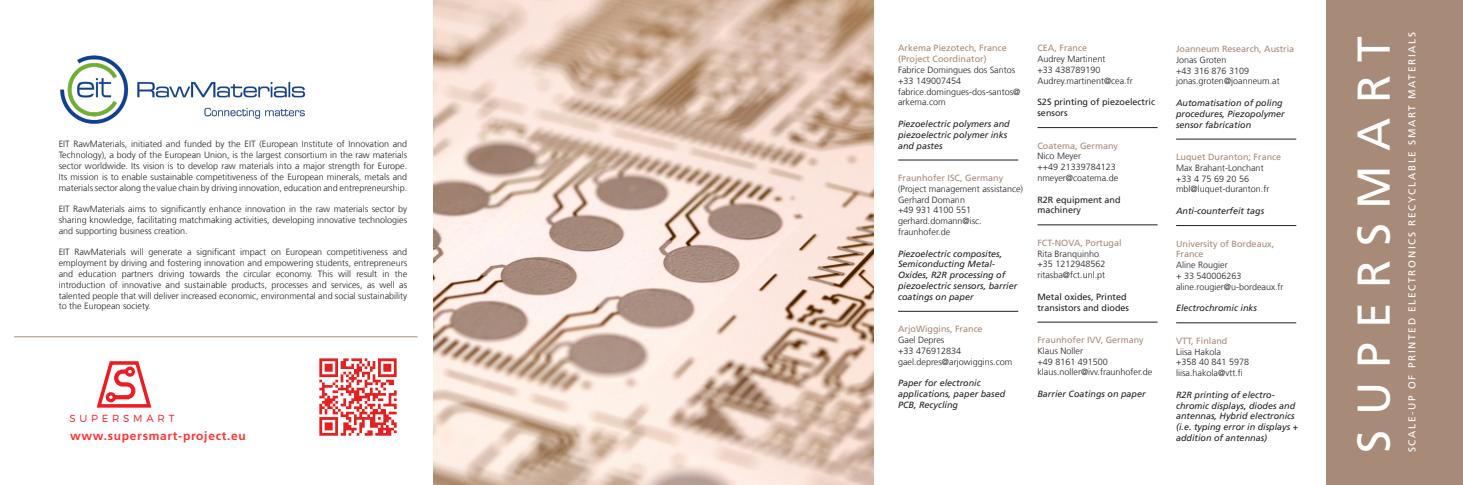
<style>
.page{position:relative;width:1463px;height:485px;background:#fff}
.page>*{position:absolute;margin:0;border:0;box-sizing:border-box;transform-origin:0 0}
.t1{font:46px "Frutiger LT Com";letter-spacing:.31em;color:#fff}
.t2{font:700 12px "Frutiger LT Com";letter-spacing:.06em;color:#f33}
.t3{font:300 10.2px "Montserrat";letter-spacing:.37em;color:#ec1c24}
.t4{font:10px "Frutiger LT Com";letter-spacing:.17em;color:#fff}
.Fließtext{font:300 9px/10.8px "Frutiger LT Com";color:#231f20;text-align:justify}
.Fließtext-2{font:italic 9px/10.8px "Frutiger LT Com";color:#231f20}
.Fließtext-3{font:9px/10.8px "Frutiger LT Com";color:#a78a78}
.Fließtext-4{font:9px/10.8px "Frutiger LT Com";color:#231f20}
</style>
<div class="page">
<img style="left:434px;top:0;width:439px;height:485px">
<div style="left:1327px;top:0;width:136px;height:485px;background:#a78a78"></div>
<hr style="left:898px;top:160px;width:120px;height:1px;background:#231f20">
<hr style="left:898px;top:311px;width:120px;height:1px;background:#231f20">
<hr style="left:1037px;top:127px;width:120px;height:1px;background:#231f20">
<hr style="left:1037px;top:225px;width:120px;height:1px;background:#231f20">
<hr style="left:1037px;top:322px;width:120px;height:1px;background:#231f20">
<hr style="left:1176px;top:139px;width:120px;height:1px;background:#231f20">
<hr style="left:1176px;top:225px;width:120px;height:1px;background:#231f20">
<hr style="left:1176px;top:322px;width:120px;height:1px;background:#231f20">
<img style="left:60px;top:55px;width:245px;height:69px">
<hr style="left:14px;top:336px;width:404px;height:1px;background:#ab8b7c">
<img style="left:319px;top:358px;width:78px;height:78px">
<svg style="left:96px;top:361px;width:56px;height:47px"></svg>
<div style="left:107px;top:394px;width:7px;height:6px;background:#fff;border-radius:50%"></div>
<div style="left:106px;top:392px;width:10px;height:10px;border:3px solid #ec1c24;border-radius:50%"></div>
<div style="left:125px;top:366px;width:10px;height:11px;border:3px solid #ec1c24;border-radius:50%"></div>
<p class="Fließtext" style="left:59px;top:139px;width:350px">EIT RawMaterials, initiated and funded by the EIT (European Institute of Innovation and Technology), a body of the European Union, is the largest consortium in the raw materials sector worldwide. Its vision is to develop raw materials into a major strength for Europe.<br>Its mission is to enable sustainable competitiveness of the European minerals, metals and materials sector along the value chain by driving innovation, education and entrepreneurship.</p>
<p class="Fließtext" style="left:59px;top:204px;width:350px">EIT RawMaterials aims to significantly enhance innovation in the raw materials sector by sharing knowledge, facilitating matchmaking activities, developing innovative technologies and supporting business creation.</p>
<p class="Fließtext" style="left:59px;top:247px;width:350px">EIT RawMaterials will generate a significant impact on European competitiveness and employment by driving and fostering innovation and empowering students, entrepreneurs and education partners driving towards the circular economy. This will result in the introduction of innovative and sustainable products, processes and services, as well as talented people that will deliver increased economic, environmental and social sustainability to the European society.</p>
<p class="t3" style="left:69px;top:412px;width:106px">SUPERSMART</p>
<p class="t2" style="left:70px;top:429px;width:177px">www.supersmart-project.eu</p>
<p class="Fließtext-3" style="left:898px;top:43px;width:110px">Arkema Piezotech, France</p>
<p class="Fließtext-3" style="left:898px;top:54px;width:90px">(Project Coordinator)</p>
<p class="Fließtext" style="left:898px;top:64px;width:119px">Fabrice Domingues dos Santos</p>
<p class="Fließtext" style="left:898px;top:75px;width:64px">+33 149007454</p>
<p class="Fließtext" style="left:898px;top:86px;width:124px">fabrice.domingues-dos-santos@ arkema.com</p>
<p class="Fließtext-2" style="left:898px;top:118px;width:113px">Piezoelectric polymers and piezoelectric polymer inks and pastes</p>
<p class="Fließtext-3" style="left:898px;top:172px;width:107px">Fraunhofer ISC, Germany</p>
<p class="Fließtext" style="left:898px;top:183px;width:126px">(Project management assistance)</p>
<p class="Fließtext" style="left:898px;top:194px;width:68px">Gerhard Domann</p>
<p class="Fließtext" style="left:898px;top:205px;width:74px">+49 931 4100 551</p>
<p class="Fließtext" style="left:898px;top:216px;width:85px">gerhard.domann@isc. fraunhofer.de</p>
<p class="Fließtext-2" style="left:898px;top:248px;width:121px">Piezoelectric composites,<br>Semiconducting Metal-<br>Oxides, R2R processing of piezoelectric sensors, barrier coatings on paper</p>
<p class="Fließtext-3" style="left:898px;top:324px;width:86px">ArjoWiggins, France</p>
<p class="Fließtext" style="left:898px;top:334px;width:48px">Gael Depres</p>
<p class="Fließtext" style="left:898px;top:345px;width:64px">+33 476912834</p>
<p class="Fließtext" style="left:898px;top:356px;width:116px">gael.depres@arjowiggins.com</p>
<p class="Fließtext-2" style="left:898px;top:378px;width:109px">Paper for electronic applications, paper based<br>PCB, Recycling</p>
<p class="Fließtext-3" style="left:1037px;top:43px;width:51px">CEA, France</p>
<p class="Fließtext" style="left:1037px;top:54px;width:69px">Audrey Martinent</p>
<p class="Fließtext" style="left:1037px;top:64px;width:64px">+33 438789190</p>
<p class="Fließtext" style="left:1037px;top:75px;width:97px">Audrey.martinent@cea.fr</p>
<p class="Fließtext-4" style="left:1037px;top:97px;width:119px">S2S printing of piezoelectric sensors</p>
<p class="Fließtext-3" style="left:1037px;top:140px;width:82px">Coatema, Germany</p>
<p class="Fließtext" style="left:1037px;top:151px;width:45px">Nico Meyer</p>
<p class="Fließtext" style="left:1037px;top:162px;width:80px">++49 21339784123</p>
<p class="Fließtext" style="left:1037px;top:172px;width:82px">nmeyer@coatema.de</p>
<p class="Fließtext-4" style="left:1037px;top:194px;width:85px">R2R equipment and machinery</p>
<p class="Fließtext-3" style="left:1037px;top:237px;width:86px">FCT-NOVA, Portugal</p>
<p class="Fließtext" style="left:1037px;top:248px;width:63px">Rita Branquinho</p>
<p class="Fließtext" style="left:1037px;top:259px;width:69px">+35 1212948562</p>
<p class="Fließtext" style="left:1037px;top:270px;width:69px">ritasba@fct.unl.pt</p>
<p class="Fließtext-4" style="left:1037px;top:291px;width:93px">Metal oxides, Printed transistors and diodes</p>
<p class="Fließtext-3" style="left:1037px;top:334px;width:108px">Fraunhofer IVV, Germany</p>
<p class="Fließtext" style="left:1037px;top:345px;width:47px">Klaus Noller</p>
<p class="Fließtext" style="left:1037px;top:356px;width:72px">+49 8161 491500</p>
<p class="Fließtext" style="left:1037px;top:367px;width:116px">klaus.noller@ivv.fraunhofer.de</p>
<p class="Fließtext-2" style="left:1037px;top:388px;width:110px">Barrier Coatings on paper</p>
<p class="Fließtext-3" style="left:1176px;top:43px;width:120px">Joanneum Research, Austria</p>
<p class="Fließtext" style="left:1176px;top:54px;width:52px">Jonas Groten</p>
<p class="Fließtext" style="left:1176px;top:65px;width:74px">+43 316 876 3109</p>
<p class="Fließtext" style="left:1176px;top:76px;width:105px">jonas.groten@joanneum.at</p>
<p class="Fließtext-2" style="left:1176px;top:97px;width:110px">Automatisation of poling procedures, Piezopolymer sensor fabrication</p>
<p class="Fließtext-3" style="left:1176px;top:151px;width:107px">Luquet Duranton; France</p>
<p class="Fließtext" style="left:1176px;top:162px;width:89px">Max Brahant-Lonchant</p>
<p class="Fließtext" style="left:1176px;top:173px;width:74px">+33 4 75 69 20 56</p>
<p class="Fließtext" style="left:1176px;top:184px;width:95px">mbl@luquet-duranton.fr</p>
<p class="Fließtext-2" style="left:1176px;top:205px;width:90px">Anti-counterfeit tags</p>
<p class="Fließtext-3" style="left:1176px;top:238px;width:100px">University of Bordeaux,<br>France</p>
<p class="Fließtext" style="left:1176px;top:260px;width:53px">Aline Rougier</p>
<p class="Fließtext" style="left:1176px;top:270px;width:67px">+ 33 540006263</p>
<p class="Fließtext" style="left:1176px;top:281px;width:109px">aline.rougier@u-bordeaux.fr</p>
<p class="Fließtext-2" style="left:1176px;top:303px;width:83px">Electrochromic inks</p>
<p class="Fließtext-3" style="left:1176px;top:335px;width:53px">VTT, Finland</p>
<p class="Fließtext" style="left:1176px;top:346px;width:46px">Liisa Hakola</p>
<p class="Fließtext" style="left:1176px;top:357px;width:74px">+358 40 841 5978</p>
<p class="Fließtext" style="left:1176px;top:368px;width:68px">liisa.hakola@vtt.fi</p>
<p class="Fließtext-2" style="left:1176px;top:389px;width:123px">R2R printing of electro&shy;chromic displays, diodes and antennas, Hybrid electronics (i.e. typing error in displays + addition of antennas)</p>
<p class="t1" style="left:1346px;top:453px;width:418px;rotate:-90deg">SUPERSMART</p>
<p class="t4" style="left:1406px;top:452px;width:421px;rotate:-90deg">SCALE-UP OF PRINTED ELECTRONICS RECYCLABLE SMART MATERIALS</p>
</div>
